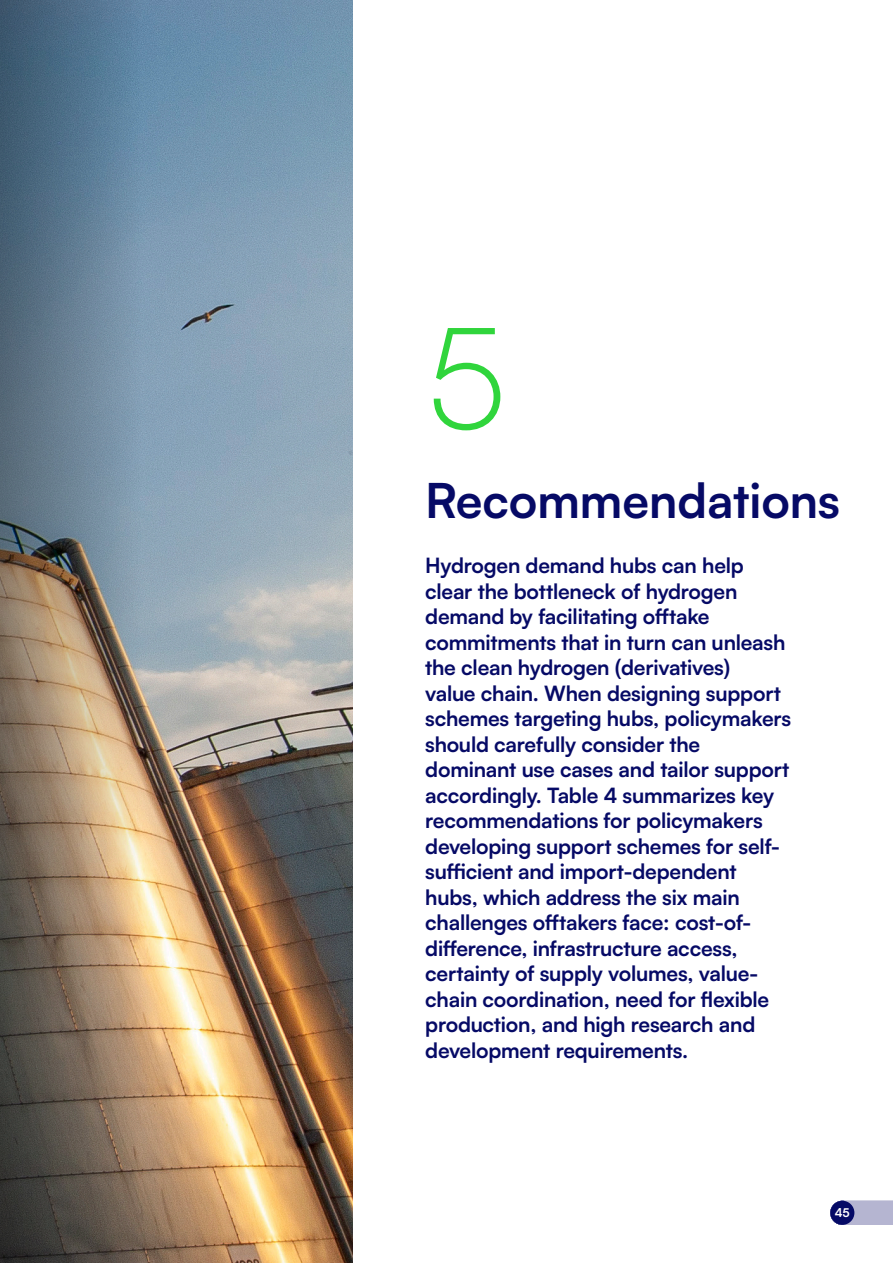
<style>
.page{position:relative;width:893px;height:1263px;background:#fff}
.page>*{position:absolute;margin:0;border:0;box-sizing:border-box;transform-origin:0 0}
.t1{font:300 141.75px "Satoshi";color:#30d53c}
.t2{font:700 48px "Satoshi";color:#060a66}
.Pull_quotes{font:700 21px/25.5px "Satoshi";letter-spacing:-.01em;color:#060a66}
.t3{font:700 12px "Satoshi Variable";color:#fff}
</style>
<div class="page">
<img style="left:0;top:0;width:352px;height:1263px">
<svg style="left:830px;top:1201px;width:63px;height:24px"></svg>
<div style="left:830px;top:1201px;width:24px;height:24px;background:#050a66;border-radius:50%"></div>
<svg style="left:0;top:0;width:140px;height:1262px"></svg>
<p class="t1" style="left:425px;top:287px;width:83px">5</p>
<p class="t2" style="left:425px;top:466px;width:416px">Recommendations</p>
<p class="Pull_quotes" style="left:425px;top:552px;width:368px">Hydrogen demand hubs can help clear the bottleneck of hydrogen demand by facilitating offtake commitments that in turn can unleash the clean hydrogen (derivatives)<br>value chain. When designing support schemes targeting hubs, policymakers should carefully consider the dominant use cases and tailor support accordingly. Table 4 summarizes key recommendations for policymakers developing support schemes for self&shy;sufficient and import-dependent hubs, which address the six main challenges offtakers face: cost-of&shy;difference, infrastructure access, certainty of supply volumes, value&shy;chain coordination, need for flexible production, and high research and development requirements.</p>
<p class="t3" style="left:835px;top:1203px;width:16px">45</p>
</div>
